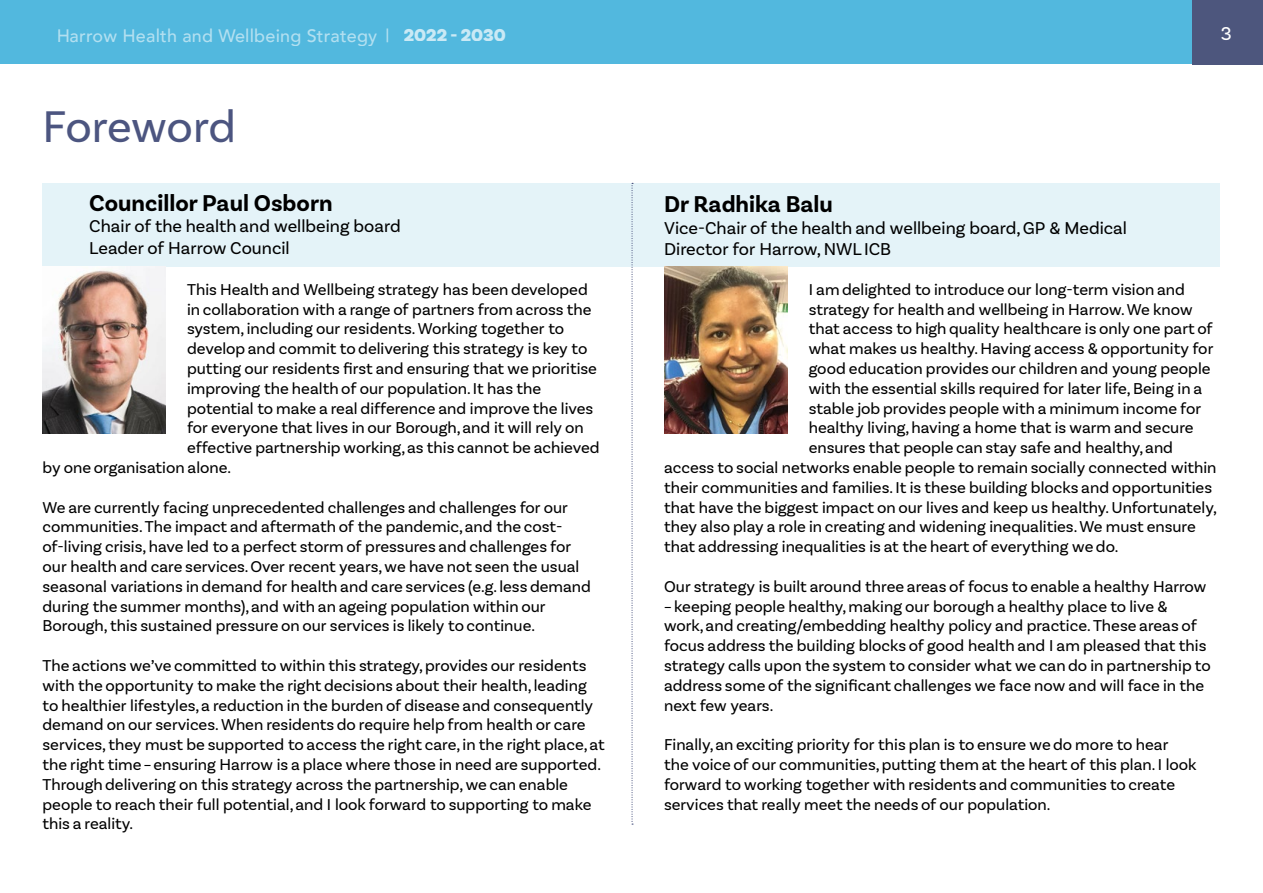
<style>
.page{position:relative;width:1263px;height:893px;background:#fff}
.page>*{position:absolute;margin:0;border:0;box-sizing:border-box;transform-origin:0 0}
.t1{font:46.5px "Basic Sans";letter-spacing:-.01em;color:#4c5580}
.t2{font:700 24px "Basic Sans";color:#000}
.t3{font:19.5px "Basic Sans";color:#fff}
.t4{font:18px/21.6px "Basic Sans";color:#000}
.t5{font:500 18px "Avenir";letter-spacing:.01em;color:#fff}
.t6{font:16.5px/19.8px "Basic Sans";color:#000}
.s1{font-family:"Basic Sans W05";font-weight:900}
</style>
<div class="page">
<div style="left:0;top:0;width:1241px;height:64px;background:#52b8de"></div>
<div style="left:1193px;top:0;width:70px;height:64px;background:#4d567d"></div>
<div style="left:43px;top:183px;width:1177px;height:83px;background:#e4f3f8"></div>
<svg style="left:631px;top:183px;width:2px;height:642px"></svg>
<img style="left:43px;top:266px;width:123px;height:168px">
<img style="left:664px;top:266px;width:123px;height:168px">
<p class="t5" style="left:56px;top:20px;width:451px">Harrow Health and Wellbeing Strategy | <span class="s1">2022 - 2030</span></p>
<p class="t3" style="left:1221px;top:22px;width:12px">3</p>
<h1 class="t1" style="left:43px;top:98px;width:195px">Foreword</h1>
<h2 class="t2" style="left:89px;top:188px;width:245px">Councillor Paul Osborn</h2>
<p class="t4" style="left:89px;top:216px;width:313px">Chair of the health and wellbeing board<br>Leader of Harrow Council</p>
<p class="t6" style="left:187px;top:279px;width:402px">This Health and Wellbeing strategy has been developed</p>
<p class="t6" style="left:187px;top:299px;width:406px">in collaboration with a range of partners from across the</p>
<p class="t6" style="left:187px;top:319px;width:379px">system, including our residents. Working together to</p>
<p class="t6" style="left:187px;top:339px;width:402px">develop and commit to delivering this strategy is key to</p>
<p class="t6" style="left:187px;top:358px;width:411px">putting our residents first and ensuring that we prioritise</p>
<p class="t6" style="left:187px;top:378px;width:356px">improving the health of our population. It has the</p>
<p class="t6" style="left:187px;top:398px;width:408px">potential to make a real difference and improve the lives</p>
<p class="t6" style="left:187px;top:418px;width:398px">for everyone that lives in our Borough, and it will rely on</p>
<p class="t6" style="left:187px;top:438px;width:414px">effective partnership working, as this cannot be achieved</p>
<p class="t6" style="left:43px;top:457px;width:190px">by one organisation alone.</p>
<p class="t6" style="left:43px;top:497px;width:550px">We are currently facing unprecedented challenges and challenges for our communities. The impact and aftermath of the pandemic, and the cost&shy;of-living crisis, have led to a perfect storm of pressures and challenges for our health and care services. Over recent years, we have not seen the usual seasonal variations in demand for health and care services (e.g. less demand during the summer months), and with an ageing population within our Borough, this sustained pressure on our services is likely to continue.</p>
<p class="t6" style="left:43px;top:655px;width:564px">The actions we’ve committed to within this strategy, provides our residents with the opportunity to make the right decisions about their health, leading to healthier lifestyles, a reduction in the burden of disease and consequently demand on our services. When residents do require help from health or care services, they must be supported to access the right care, in the right place, at the right time – ensuring Harrow is a place where those in need are supported.<br>Through delivering on this strategy across the partnership, we can enable people to reach their full potential, and I look forward to supporting to make this a reality.</p>
<h2 class="t2" style="left:664px;top:190px;width:170px">Dr Radhika Balu</h2>
<p class="t4" style="left:664px;top:217px;width:464px">Vice-Chair of the health and wellbeing board, GP &amp; Medical<br>Director for Harrow, NWL ICB</p>
<p class="t6" style="left:809px;top:279px;width:378px">I am delighted to introduce our long-term vision and</p>
<p class="t6" style="left:809px;top:299px;width:386px">strategy for health and wellbeing in Harrow. We know</p>
<p class="t6" style="left:809px;top:319px;width:405px">that access to high quality healthcare is only one part of</p>
<p class="t6" style="left:809px;top:339px;width:406px">what makes us healthy. Having access &amp; opportunity for</p>
<p class="t6" style="left:809px;top:358px;width:403px">good education provides our children and young people</p>
<p class="t6" style="left:809px;top:378px;width:395px">with the essential skills required for later life, Being in a</p>
<p class="t6" style="left:809px;top:398px;width:394px">stable job provides people with a minimum income for</p>
<p class="t6" style="left:809px;top:418px;width:386px">healthy living, having a home that is warm and secure</p>
<p class="t6" style="left:809px;top:438px;width:366px">ensures that people can stay safe and healthy, and</p>
<p class="t6" style="left:664px;top:457px;width:554px">access to social networks enable people to remain socially connected within</p>
<p class="t6" style="left:664px;top:477px;width:549px">their communities and families. It is these building blocks and opportunities</p>
<p class="t6" style="left:664px;top:497px;width:554px">that have the biggest impact on our lives and keep us healthy. Unfortunately,</p>
<p class="t6" style="left:664px;top:517px;width:533px">they also play a role in creating and widening inequalities. We must ensure</p>
<p class="t6" style="left:664px;top:537px;width:456px">that addressing inequalities is at the heart of everything we do.</p>
<p class="t6" style="left:664px;top:576px;width:544px">Our strategy is built around three areas of focus to enable a healthy Harrow</p>
<p class="t6" style="left:664px;top:596px;width:548px">– keeping people healthy, making our borough a healthy place to live &amp; work, and creating/embedding healthy policy and practice. These areas of focus address the building blocks of good health and I am pleased that this strategy calls upon the system to consider what we can do in partnership to address some of the significant challenges we face now and will face in the next few years.</p>
<p class="t6" style="left:664px;top:735px;width:534px">Finally, an exciting priority for this plan is to ensure we do more to hear the voice of our communities, putting them at the heart of this plan. I look forward to working together with residents and communities to create services that really meet the needs of our population.</p>
</div>
